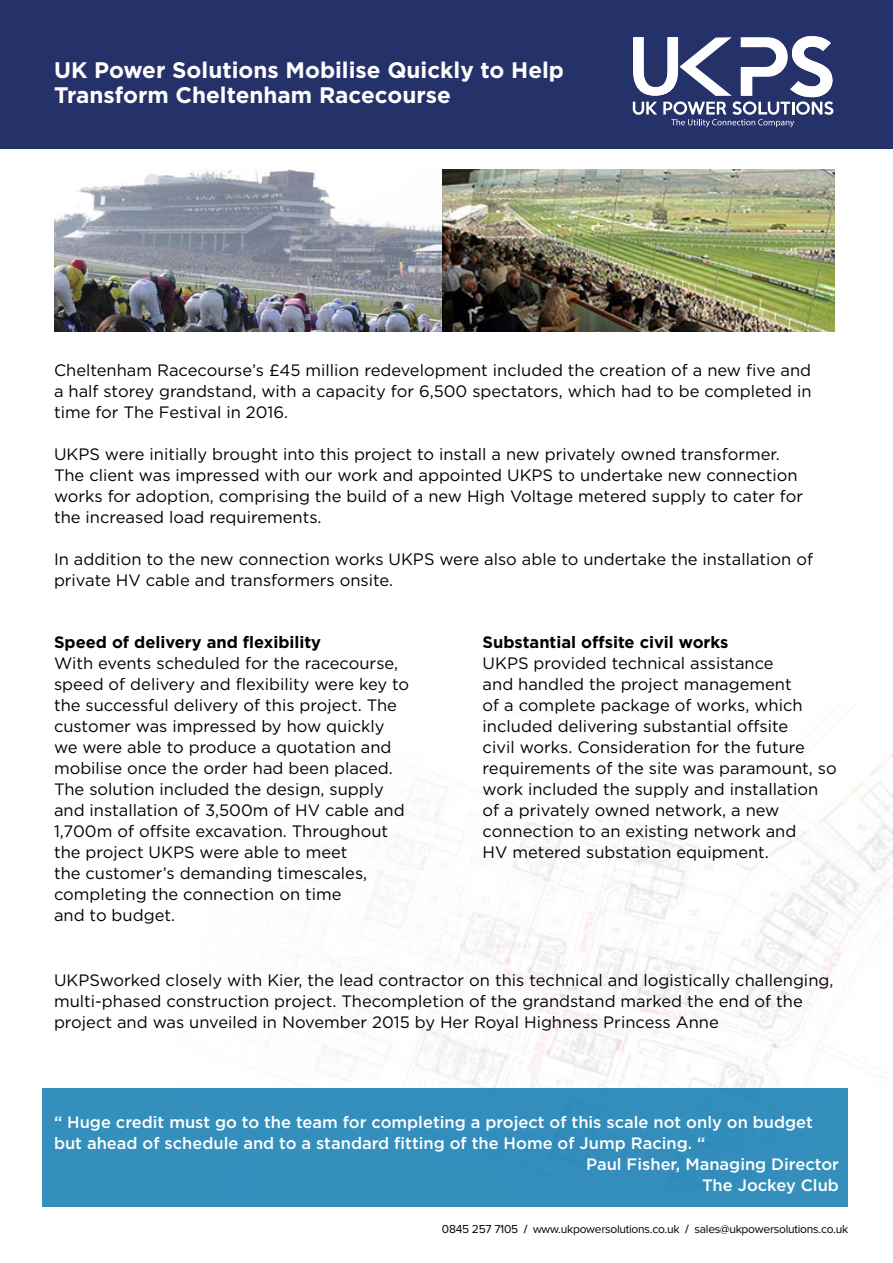
<style>
.page{position:relative;width:893px;height:1263px;background:#fff}
.page>*{position:absolute;margin:0;border:0;box-sizing:border-box;transform-origin:0 0}
.t1{font:700 22.5px/25.5px "Gotham HTF";color:#fff}
.t2{font:16.5px/21px "Gotham HTF";color:#000}
.t3{font:500 16.5px "Gotham HTF";color:#fff}
.t4{font:700 16.5px "Gotham HTF";color:#000}
.t5{font:12px "Proxima Nova";letter-spacing:-.02em;color:#000}
.s1{font-weight:600}
</style>
<div class="page">
<img style="left:299px;top:704px;width:594px;height:384px">
<div style="left:43px;top:1088px;width:805px;height:118px;background:#348fbd"></div>
<div style="left:0;top:0;width:893px;height:149px;background:#253169"></div>
<svg style="left:633px;top:36px;width:200px;height:91px"></svg>
<img style="left:54px;top:169px;width:388px;height:163px">
<img style="left:442px;top:169px;width:393px;height:163px">
<h1 class="t1" style="left:54px;top:57px;width:512px">UK Power Solutions Mobilise Quickly to Help<br>Transform Cheltenham Racecourse</h1>
<p class="t2" style="left:54px;top:359px;width:759px;text-align:justify">Cheltenham Racecourse’s £45 million redevelopment included the creation of a new five and a half storey grandstand, with a capacity for 6,500 spectators, which had to be completed in time for The Festival in 2016.</p>
<p class="t2" style="left:54px;top:443px;width:751px">UKPS were initially brought into this project to install a new privately owned transformer.<br>The client was impressed with our work and appointed UKPS to undertake new connection works for adoption, comprising the build of a new High Voltage metered supply to cater for the increased load requirements.</p>
<p class="t2" style="left:54px;top:548px;width:760px">In addition to the new connection works UKPS were also able to undertake the installation of private HV cable and transformers onsite.</p>
<p class="t4" style="left:54px;top:633px;width:269px">Speed of delivery and flexibility</p>
<p class="t2" style="left:54px;top:653px;width:357px">With events scheduled for the racecourse, speed of delivery and flexibility were key to the successful delivery of this project. The customer was impressed by how quickly we were able to produce a quotation and mobilise once the order had been placed.<br>The solution included the design, supply and installation of 3,500m of HV cable and 1,700m of offsite excavation. Throughout the project UKPS were able to meet<br>the customer’s demanding timescales, completing the connection on time<br>and to budget.</p>
<p class="t4" style="left:483px;top:633px;width:247px">Substantial offsite civil works</p>
<p class="t2" style="left:483px;top:653px;width:356px">UKPS provided technical assistance<br>and handled the project management<br>of a complete package of works, which included delivering substantial offsite<br>civil works. Consideration for the future requirements of the site was paramount, so work included the supply and installation of a privately owned network, a new connection to an existing network and<br>HV metered substation equipment.</p>
<p class="t2" style="left:54px;top:969px;width:781px">UKPSworked closely with Kier, the lead contractor on this technical and logistically challenging, multi-phased construction project. Thecompletion of the grandstand marked the end of the project and was unveiled in November 2015 by Her Royal Highness Princess Anne</p>
<p class="t3" style="left:54px;top:1113px;width:760px">“ Huge credit must go to the team for completing a project of this scale not only on budget</p>
<p class="t3" style="left:54px;top:1134px;width:653px">but ahead of schedule and to a standard fitting of the Home of Jump Racing. “</p>
<p class="t3" style="left:586px;top:1155px;width:254px">Paul Fisher, Managing Director</p>
<p class="t3" style="left:702px;top:1176px;width:138px">The Jockey Club</p>
<p class="t5" style="left:442px;top:1220px;width:408px">0845 257 7105 <span class="s1">/</span> www.ukpowersolutions.co.uk <span class="s1">/</span> sales@ukpowersolutions.co.uk</p>
</div>
